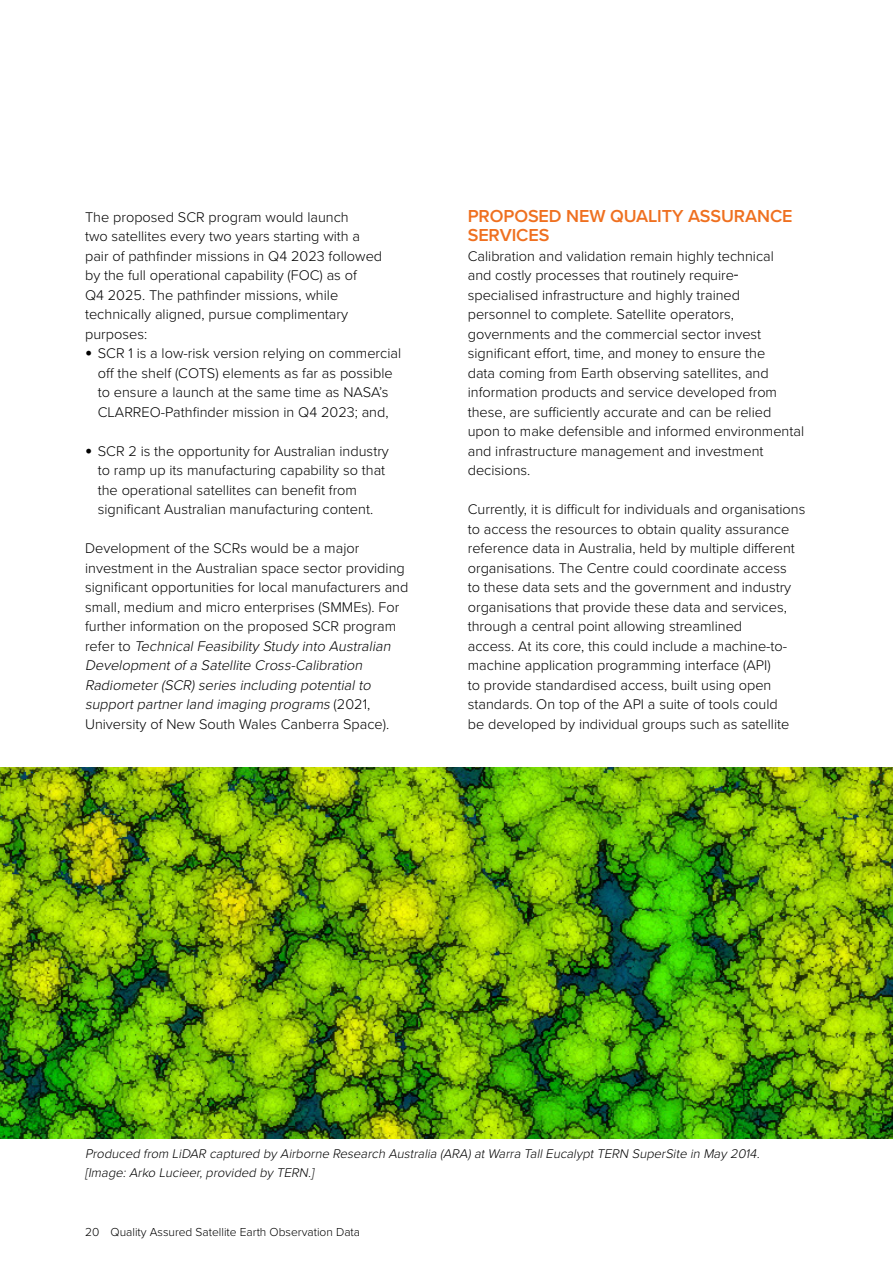
<style>
.page{position:relative;width:893px;height:1263px;background:#fff}
.page>*{position:absolute;margin:0;border:0;box-sizing:border-box;transform-origin:0 0}
.t1{font:600 18px/19.5px "Proxima Nova";letter-spacing:-.005em;color:#ef7020}
.t2{font:300 14.55px/19.5px "Proxima Nova";color:#000}
.t3{font:italic 300 13.05px/19.5px "Proxima Nova";color:#000}
.t4{font:300 12px "Proxima Nova";color:#000}
.s1{font-family:"Gill Sans";font-weight:700}
.s2{font-style:italic}
</style>
<div class="page">
<img style="left:0;top:768px;width:893px;height:370px">
<p class="t2" style="left:85px;top:206px;width:299px">The proposed SCR program would launch<br>two satellites every two years starting with a pair of pathfinder missions in Q4 2023 followed by the full operational capability (FOC) as of<br>Q4 2025. The pathfinder missions, while technically aligned, pursue complimentary purposes:</p>
<p class="t2" style="left:85px;top:343px;width:318px;text-align:center"><span class="s1">•</span> SCR 1 is a low-risk version relying on commercial off the shelf (COTS) elements as far as possible<br>to ensure a launch at the same time as NASA’s CLARREO-Pathfinder mission in Q4 2023; and,</p>
<p class="t2" style="left:98px;top:440px;width:293px;text-indent:-13px"><span class="s1">•</span> SCR 2 is the opportunity for Australian industry to ramp up its manufacturing capability so that the operational satellites can benefit from significant Australian manufacturing content.</p>
<p class="t2" style="left:85px;top:538px;width:325px">Development of the SCRs would be a major investment in the Australian space sector providing significant opportunities for local manufacturers and small, medium and micro enterprises (SMMEs). For further information on the proposed SCR program<br>r e fe r t o <span class="s2">TechnicalFeasibility Study into Australian Developmentofa Satellite Cross-Calibration Radiometer(SCR)series including potentialto supportpartnerland imaging programs</span> (2 0 2 1 , University of New South Wales Canberra Space).</p>
<p class="t1" style="left:468px;top:205px;width:326px">PROPOSED NEW QUALITY ASSURANCE<br>SERVICES</p>
<p class="t2" style="left:468px;top:245px;width:338px">Calibration and validation remain highly technical<br>and costly processes that routinely require specialised infrastructure and highly trained personnel to complete. Satellite operators, governments and the commercial sector invest significant effort, time, and money to ensure the<br>data coming from Earth observing satellites, and information products and service developed from these, are sufficiently accurate and can be relied upon to make defensible and informed environmental and infrastructure management and investment decisions.</p>
<p class="t2" style="left:468px;top:499px;width:339px">Currently, it is difficult for individuals and organisations to access the resources to obtain quality assurance reference data in Australia, held by multiple different organisations. The Centre could coordinate access<br>to these data sets and the government and industry organisations that provide these data and services, through a central point allowing streamlined<br>access. At its core, this could include a machine-to&shy;machine application programming interface (API)<br>to provide standardised access, built using open standards. On top of the API a suite of tools could<br>be developed by individual groups such as satellite</p>
<p class="t3" style="left:85px;top:1143px;width:679px">Produced from LiDAR captured by Airborne Research Australia (ARA)atWarra TallEucalyptTERN SuperSite in May 2014. [Image:Arko Lucieer,provided by TERN.]</p>
<p class="t4" style="left:85px;top:1223px;width:277px">20 Quality Assured Satellite Earth Observation Data</p>
</div>
